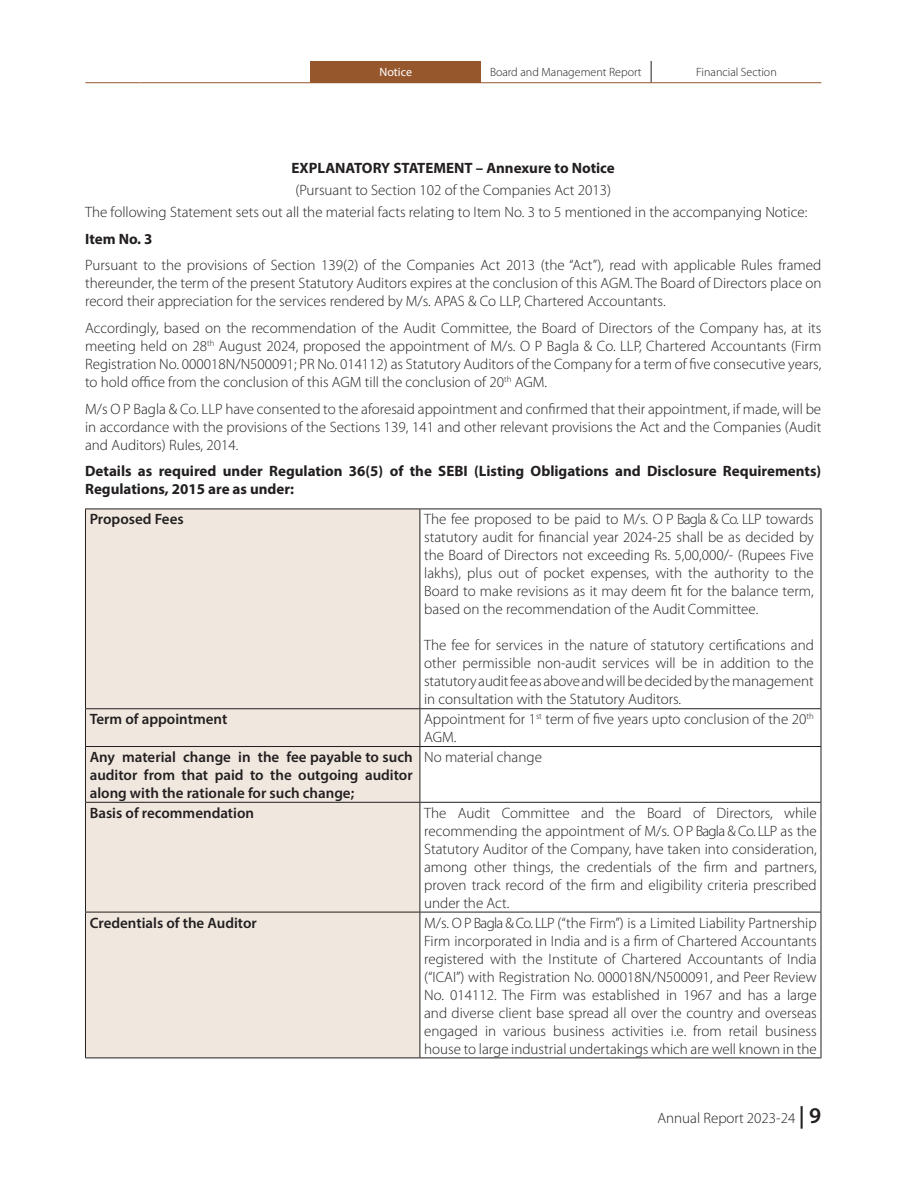
<style>
.page{position:relative;width:915px;height:1191px;background:#fff}
.page>*{position:absolute;margin:0;border:0;box-sizing:border-box;transform-origin:0 0}
.t1{font:300 15px/18px "Myriad Pro";color:#231f20;text-align:justify}
.t2{font:600 15px/18px "Myriad Pro";color:#231f20;text-align:justify}
.t3{font:700 15px/18px "Myriad Pro";color:#231f20}
.t4{font:300 12px "Myriad Pro";color:#231f20}
.t5{font:12px "Myriad Pro";color:#fff}
.s1{font-weight:600;font-size:22.5px}
</style>
<div class="page">
<div style="left:310px;top:61px;width:170px;height:22px;background:#97572d"></div>
<hr style="left:480px;top:82px;width:171px;height:1px;background:#97572d">
<hr style="left:651px;top:82px;width:170px;height:1px;background:#97572d">
<hr style="left:85px;top:82px;width:55px;height:1px;background:#97572d">
<hr style="left:140px;top:82px;width:170px;height:1px;background:#97572d">
<svg style="left:650px;top:61px;width:1px;height:21px"></svg>
<div style="left:86px;top:509px;width:333px;height:548px;background:#f0e8df"></div>
<hr style="left:85px;top:508px;width:335px;height:1px;background:#231f20">
<hr style="left:420px;top:508px;width:401px;height:1px;background:#231f20">
<hr style="left:85px;top:708px;width:335px;height:1px;background:#231f20">
<hr style="left:420px;top:708px;width:401px;height:1px;background:#231f20">
<hr style="left:85px;top:746px;width:335px;height:1px;background:#231f20">
<hr style="left:420px;top:746px;width:401px;height:1px;background:#231f20">
<hr style="left:85px;top:802px;width:335px;height:1px;background:#231f20">
<hr style="left:420px;top:802px;width:401px;height:1px;background:#231f20">
<hr style="left:85px;top:911px;width:335px;height:1px;background:#231f20">
<hr style="left:420px;top:911px;width:401px;height:1px;background:#231f20">
<hr style="left:85px;top:1057px;width:335px;height:1px;background:#231f20">
<hr style="left:420px;top:1057px;width:401px;height:1px;background:#231f20">
<hr style="left:85px;top:509px;width:1px;height:199px;background:#231f20">
<hr style="left:85px;top:709px;width:1px;height:37px;background:#231f20">
<hr style="left:85px;top:747px;width:1px;height:55px;background:#231f20">
<hr style="left:85px;top:802px;width:1px;height:109px;background:#231f20">
<hr style="left:85px;top:912px;width:1px;height:145px;background:#231f20">
<hr style="left:419px;top:509px;width:1px;height:199px;background:#231f20">
<hr style="left:820px;top:509px;width:1px;height:199px;background:#231f20">
<hr style="left:419px;top:709px;width:1px;height:37px;background:#231f20">
<hr style="left:820px;top:709px;width:1px;height:37px;background:#231f20">
<hr style="left:419px;top:747px;width:1px;height:55px;background:#231f20">
<hr style="left:820px;top:747px;width:1px;height:55px;background:#231f20">
<hr style="left:419px;top:802px;width:1px;height:109px;background:#231f20">
<hr style="left:820px;top:802px;width:1px;height:109px;background:#231f20">
<hr style="left:419px;top:912px;width:1px;height:145px;background:#231f20">
<hr style="left:820px;top:912px;width:1px;height:145px;background:#231f20">
<p class="t5" style="left:379px;top:65px;width:34px">Notice</p>
<p class="t4" style="left:490px;top:66px;width:153px">Board and Management Report</p>
<p class="t4" style="left:695px;top:66px;width:82px">Financial Section</p>
<p class="t3" style="left:291px;top:158px;width:324px">EXPLANATORY STATEMENT – Annexure to Notice</p>
<p class="t1" style="left:295px;top:181px;width:317px">(Pursuant to Section 102 of the Companies Act 2013)</p>
<p class="t1" style="left:85px;top:204px;width:723px">The following Statement sets out all the material facts relating to Item No. 3 to 5 mentioned in the accompanying Notice:</p>
<p class="t3" style="left:85px;top:229px;width:69px">Item No. 3</p>
<p class="t1" style="left:85px;top:257px;width:737px">Pursuant to the provisions of Section 139(2) of the Companies Act 2013 (the “Act”), read with applicable Rules framed thereunder, the term of the present Statutory Auditors expires at the conclusion of this AGM. The Board of Directors place on record their appreciation for the services rendered by M/s. APAS &amp; Co LLP, Chartered Accountants.</p>
<p class="t1" style="left:85px;top:319px;width:737px">Accordingly, based on the recommendation of the Audit Committee, the Board of Directors of the Company has, at its meeting held on 28<sup>th</sup> August 2024, proposed the appointment of M/s. O P Bagla &amp; Co. LLP, Chartered Accountants (Firm Registration No. 000018N/N500091; PR No. 014112) as Statutory Auditors of the Company for a term of five consecutive years, to hold office from the conclusion of this AGM till the conclusion of 20<sup>th</sup> AGM.</p>
<p class="t1" style="left:85px;top:400px;width:737px">M/s O P Bagla &amp; Co. LLP have consented to the aforesaid appointment and confirmed that their appointment, if made, will be in accordance with the provisions of the Sections 139, 141 and other relevant provisions the Act and the Companies (Audit and Auditors) Rules, 2014.</p>
<p class="t3" style="left:85px;top:461px;width:737px">Details as required under Regulation 36(5) of the SEBI (Listing Obligations and Disclosure Requirements)<br>Regulations, 2015 are as under:</p>
<p class="t2" style="left:90px;top:510px;width:95px">Proposed Fees</p>
<p class="t1" style="left:424px;top:510px;width:391px">The fee proposed to be paid to M/s. O P Bagla &amp; Co. LLP towards statutory audit for financial year 2024-25 shall be as decided by the Board of Directors not exceeding Rs. 5,00,000/- (Rupees Five lakhs), plus out of pocket expenses, with the authority to the Board to make revisions as it may deem fit for the balance term, based on the recommendation of the Audit Committee.</p>
<p class="t1" style="left:424px;top:636px;width:391px">The fee for services in the nature of statutory certifications and other permissible non-audit services will be in addition to the statutory audit fee as above and will be decided by the management in consultation with the Statutory Auditors.</p>
<p class="t2" style="left:90px;top:710px;width:139px">Term of appointment</p>
<p class="t1" style="left:424px;top:710px;width:391px">Appointment for 1<sup>st</sup> term of five years upto conclusion of the 20<sup>th<br></sup>AGM.</p>
<p class="t2" style="left:90px;top:747px;width:324px">Any material change in the fee payable to such auditor from that paid to the outgoing auditor along with the rationale for such change;</p>
<p class="t1" style="left:424px;top:748px;width:119px">No material change</p>
<p class="t2" style="left:90px;top:803px;width:166px">Basis of recommendation</p>
<p class="t1" style="left:424px;top:804px;width:394px">The Audit Committee and the Board of Directors, while recommending the appointment of M/s. O P Bagla &amp; Co. LLP as the Statutory Auditor of the Company, have taken into consideration, among other things, the credentials of the firm and partners, proven track record of the firm and eligibility criteria prescribed under the Act.</p>
<p class="t2" style="left:90px;top:913px;width:169px">Credentials of the Auditor</p>
<p class="t1" style="left:424px;top:913px;width:394px">M/s. O P Bagla &amp; Co. LLP (“the Firm”) is a Limited Liability Partnership Firm incorporated in India and is a firm of Chartered Accountants registered with the Institute of Chartered Accountants of India (“ICAI”) with Registration No. 000018N/N500091, and Peer Review No. 014112. The Firm was established in 1967 and has a large and diverse client base spread all over the country and overseas engaged in various business activities i.e. from retail business house to large industrial undertakings which are well known in the</p>
<p class="t1" style="left:657px;top:1109px;width:165px">Annual Report 2023-24 <span class="s1">| 9</span></p>
</div>
